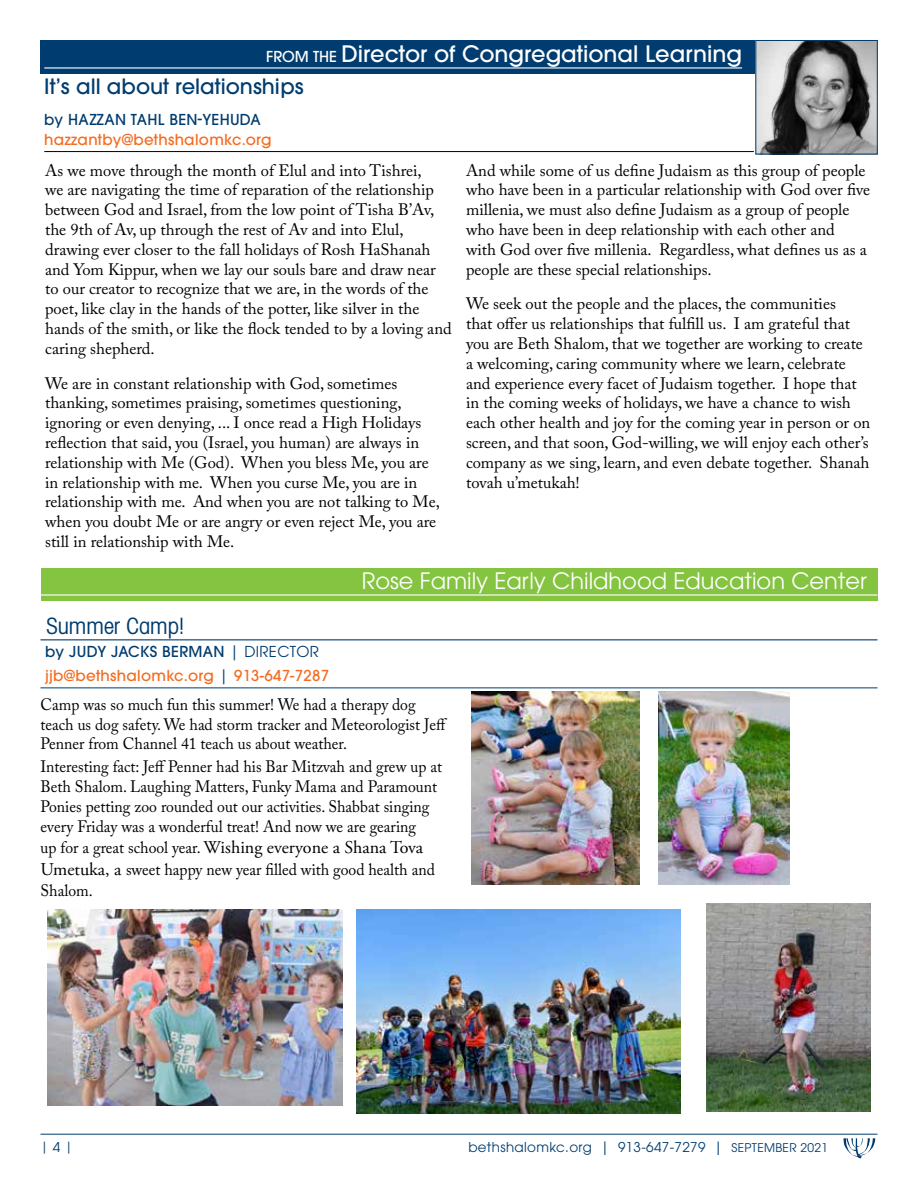
<style>
.page{position:relative;width:918px;height:1188px;background:#fff}
.page>*{position:absolute;margin:0;border:0;box-sizing:border-box;transform-origin:0 0}
.t1{font:500 22.5px "ITC Avant Garde Pro";color:#fff}
.t2{font:22.5px "ITC Avant Garde Pro";color:#fff}
.t3{font:condensed 22.5px "Avant Garde";color:#003c6f}
.t4{font:500 21px "ITC Avant Garde Pro";color:#003c6f}
.t5{font:18px "Adobe Garamond Pro";color:#000}
.t6{font:16.5px/19.8px "Adobe Caslon Pro";color:#000}
.t7{font:16.5px/19.8px "Adobe Caslon Pro";color:#000;scale:.95 1}
.t8{font:500 15px/24px "ITC Avant Garde Pro";letter-spacing:.02em;color:#f36c21}
.t9{font:500 15px "ITC Avant Garde Pro";letter-spacing:.02em;color:#003c6f}
.t10{font:13.5px "ITC Avant Garde Pro";letter-spacing:.025em;color:#003c6f}
.t11{font:12px "ITC Avant Garde Pro";color:#003c6f}
.s1{font-size:15px}
.s2{color:#003c6f}
.s3{font-weight:400;color:#003c6f}
.s4{font-family:"Adobe Caslon Pro";font-size:16.5px}
.s5{font-family:"Adobe Garamond Pro";font-size:18px}
.s6{font-size:13.5px}
.s7{font-size:12px}
</style>
<div class="page">
<hr style="left:40px;top:1134px;width:838px;height:1px;background:#003c6f">
<svg style="left:843px;top:1138px;width:33px;height:21px"></svg>
<div style="left:40px;top:40px;width:838px;height:34px;background:#003c6f"></div>
<img style="left:758px;top:42px;width:118px;height:110px">
<div style="left:756px;top:40px;width:122px;height:114px;border:1px solid #003c6f"></div>
<hr style="left:44px;top:67px;width:698px;height:2px;background:#fff">
<hr style="left:44px;top:151px;width:710px;height:1px;background:#000">
<div style="left:41px;top:568px;width:837px;height:33px;background:#85c441"></div>
<hr style="left:41px;top:594px;width:837px;height:2px;background:#fff">
<hr style="left:41px;top:639px;width:837px;height:1px;background:#003c6f">
<hr style="left:41px;top:688px;width:837px;height:1px;background:#003c6f">
<img style="left:472px;top:691px;width:167px;height:194px">
<img style="left:659px;top:691px;width:131px;height:194px">
<img style="left:48px;top:909px;width:295px;height:197px">
<img style="left:356px;top:909px;width:324px;height:204px">
<img style="left:706px;top:904px;width:164px;height:207px">
<h1 class="t1" style="left:266px;top:39px;width:477px"><span class="s1">FROM THE</span> Director of Congregational Learning</h1>
<p class="t4" style="left:44px;top:73px;width:261px">It’s all about relationships</p>
<p class="t9" style="left:44px;top:110px;width:218px">by HAZZAN TAHL BEN-YEHUDA</p>
<p class="t8" style="left:44px;top:127px;width:229px">hazzantby@bethshalomkc.org</p>
<p class="t6" style="left:45px;top:160px;width:408px">As we move through the month of Elul and into Tishrei,<br>we are navigating the time of reparation of the relationship between God and Israel, from the low point of Tisha B’Av, the 9th of Av, up through the rest of Av and into Elul, drawing ever closer to the fall holidays of Rosh HaShanah and Yom Kippur, when we lay our souls bare and draw near to our creator to recognize that we are, in the words of the poet, like clay in the hands of the potter, like silver in the hands of the smith, or like the flock tended to by a loving and caring shepherd.</p>
<p class="t6" style="left:45px;top:373px;width:396px">We are in constant relationship with God, sometimes thanking, sometimes praising, sometimes questioning, ignoring or even denying, ... I once read a High Holidays reflection that said, you (Israel, you human) are always in relationship with Me (God). When you bless Me, you are in relationship with me. When you curse Me, you are in relationship with me. And when you are not talking to Me, when you doubt Me or are angry or even reject Me, you are still in relationship with Me.</p>
<p class="t6" style="left:466px;top:160px;width:406px">And while some of us define Judaism as this group of people who have been in a particular relationship with God over five millenia, we must also define Judaism as a group of people who have been in deep relationship with each other and<br>with God over five millenia. Regardless, what defines us as a people are these special relationships.</p>
<p class="t6" style="left:466px;top:294px;width:406px">We seek out the people and the places, the communities<br>that offer us relationships that fulfill us. I am grateful that you are Beth Shalom, that we together are working to create a welcoming, caring community where we learn, celebrate and experience every facet of Judaism together. I hope that in the coming weeks of holidays, we have a chance to wish each other health and joy for the coming year in person or on screen, and that soon, God-willing, we will enjoy each other’s company as we sing, learn, and even debate together. Shanah tovah u’metukah!</p>
<h1 class="t2" style="left:362px;top:567px;width:507px">Rose Family Early Childhood Education Center</h1>
<h1 class="t3" style="left:46px;top:612px;width:139px">Summer Camp!</h1>
<p class="t8" style="left:45px;top:639px;width:285px"><span class="s2">by JUDY JACKS BERMAN</span> <span class="s3">| DIRECTOR </span>jjb@bethshalomkc.org <span class="s3">|</span> 913-647-7287</p>
<p class="t7" style="left:41px;top:694px;width:429px">Camp was so much fun this summer! We had a therapy dog teach us dog safety. We had storm tracker and Meteorologist Jeff<br>Penner from Channel 41 teach us about weather.</p>
<p class="t7" style="left:41px;top:757px;width:424px">Interesting fact: Jeff Penner had his Bar Mitzvah and grew up at Beth Shalom. Laughing Matters, Funky Mama and Paramount Ponies petting zoo rounded out our activities. Shabbat singing every Friday was a wonderful treat! And now we are gearing</p>
<p class="t5" style="left:41px;top:837px;width:384px"><span class="s4">up for a great school year.</span> Wishing everyone a Shana Tova</p>
<p class="t7" style="left:40px;top:858px;width:417px;line-height:21.6px"><span class="s5">Umetuka, a</span> sweet happy new year filled with good health and<br>Shalom.</p>
<p class="t11" style="left:40px;top:1139px;width:34px">| <span class="s6">4</span> |</p>
<p class="t10" style="left:468px;top:1139px;width:361px">bethshalomkc.org | 913-647-7279 | <span class="s7">SEPTEMBER 2021</span></p>
</div>
